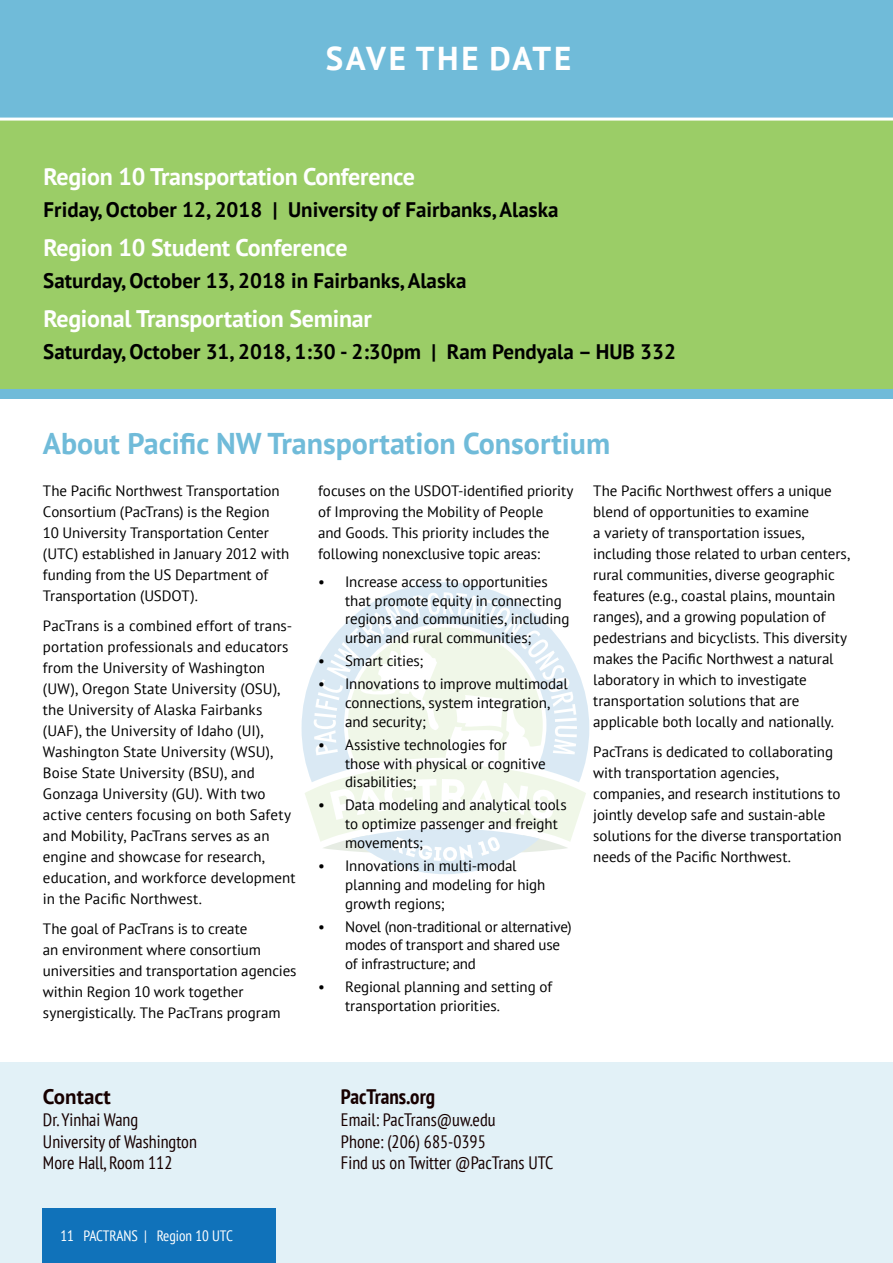
<style>
.page{position:relative;width:893px;height:1263px;background:#fff}
.page>*{position:absolute;margin:0;border:0;box-sizing:border-box;transform-origin:0 0}
.t1{font:700 36px "PT Sans";letter-spacing:.08em;color:#fff}
.t2{font:700 33px "PT Sans";letter-spacing:.08em;color:#fff}
.t3{font:700 30px "PT Sans";color:#70bbd9}
.t4{font:700 24px "PT Sans";letter-spacing:-.01em;color:#fff}
.t5{font:700 21px "PT Sans";color:#000}
.t6{font:700 condensed 21px "PT Sans";color:#160000}
.t7{font:700 21px "PT Sans";color:#160000}
.t8{font:condensed 18px/21.6px "PT Sans";color:#160000}
.t9{font:15px/21px "PT Sans";letter-spacing:-.005em;color:#000}
.t10{font:condensed 15px "PT Sans";color:#fff}
</style>
<div class="page">
<div style="left:0;top:1063px;width:893px;height:200px;background:#e2f1f7"></div>
<div style="left:43px;top:1209px;width:233px;height:54px;background:#1072ba"></div>
<div style="left:0;top:0;width:893px;height:119px;background:#70bbd9"></div>
<div style="left:0;top:121px;width:893px;height:268px;background:#9bcd67"></div>
<div style="left:0;top:389px;width:893px;height:9px;background:#70bbd9"></div>
<hr style="left:0;top:118px;width:893px;height:3px;background:#fff">
<svg style="left:302px;top:582px;width:287px;height:176px"></svg>
<svg style="left:305px;top:595px;width:281px;height:279px"></svg>
<h2 class="t2" style="left:326px;top:37px;width:247px">SAVE THE DATE</h2>
<h1 class="t1" style="left:372px;top:36px;width:154px">SECTION</h1>
<h3 class="t4" style="left:43px;top:161px;width:373px">Region 10 Transportation Conference</h3>
<h3 class="t5" style="left:44px;top:196px;width:516px">Friday, October 12, 2018 | University of Fairbanks, Alaska</h3>
<h3 class="t4" style="left:43px;top:232px;width:306px">Region 10 Student Conference</h3>
<h3 class="t5" style="left:43px;top:267px;width:425px">Saturday, October 13, 2018 in Fairbanks, Alaska</h3>
<h3 class="t4" style="left:43px;top:303px;width:330px">Regional Transportation Seminar</h3>
<h3 class="t5" style="left:43px;top:338px;width:634px">Saturday, October 31, 2018, 1:30 - 2:30pm | Ram Pendyala – HUB 332</h3>
<h3 class="t3" style="left:43px;top:424px;width:569px">About Pacific NW Transportation Consortium</h3>
<p class="t9" style="left:43px;top:480px;width:248px">The Pacific Northwest Transportation Consortium (PacTrans) is the Region<br>10 University Transportation Center (UTC) established in January 2012 with funding from the US Department of Transportation (USDOT).</p>
<p class="t9" style="left:43px;top:615px;width:254px">PacTrans is a combined effort of trans&shy;portation professionals and educators from the University of Washington (UW), Oregon State University (OSU), the University of Alaska Fairbanks (UAF), the University of Idaho (UI), Washington State University (WSU), Boise State University (BSU), and Gonzaga University (GU). With two active centers focusing on both Safety and Mobility, PacTrans serves as an engine and showcase for research, education, and workforce development in the Pacific Northwest.</p>
<p class="t9" style="left:43px;top:918px;width:255px">The goal of PacTrans is to create<br>an environment where consortium universities and transportation agencies within Region 10 work together synergistically. The PacTrans program</p>
<p class="t9" style="left:318px;top:480px;width:257px">focuses on the USDOT-identified priority of Improving the Mobility of People<br>and Goods. This priority includes the following nonexclusive topic areas:</p>
<p class="t9" style="left:345px;top:572px;width:226px;line-height:18.8px;text-indent:-27px">• Increase access to opportunities that promote equity in connecting regions and communities, including urban and rural communities;</p>
<p class="t9" style="left:318px;top:650px;width:107px">• Smart cities;</p>
<p class="t9" style="left:345px;top:674px;width:224px;line-height:18.8px;text-indent:-27px">• Innovations to improve multimodal connections, system integration, and security;</p>
<p class="t9" style="left:345px;top:735px;width:202px;line-height:18.8px;text-indent:-27px">• Assistive technologies for those with physical or cognitive disabilities;</p>
<p class="t9" style="left:345px;top:795px;width:223px;line-height:18.8px;text-indent:-27px">• Data modeling and analytical tools to optimize passenger and freight movements;</p>
<p class="t9" style="left:345px;top:856px;width:202px;line-height:18.8px;text-indent:-27px">• Innovations in multi-modal planning and modeling for high growth regions;</p>
<p class="t9" style="left:345px;top:917px;width:228px;line-height:18.8px;text-indent:-27px">• Novel (non-traditional or alternative) modes of transport and shared use of infrastructure; and</p>
<p class="t9" style="left:345px;top:977px;width:209px;line-height:18.8px;text-indent:-27px">• Regional planning and setting of transportation priorities.</p>
<p class="t9" style="left:593px;top:480px;width:258px">The Pacific Northwest offers a unique blend of opportunities to examine<br>a variety of transportation issues, including those related to urban centers, rural communities, diverse geographic features (e.g., coastal plains, mountain ranges), and a growing population of pedestrians and bicyclists. This diversity makes the Pacific Northwest a natural laboratory in which to investigate transportation solutions that are applicable both locally and nationally.</p>
<p class="t9" style="left:593px;top:741px;width:250px">PacTrans is dedicated to collaborating with transportation agencies, companies, and research institutions to jointly develop safe and sustain-able solutions for the diverse transportation needs of the Pacific Northwest.</p>
<h3 class="t7" style="left:43px;top:1083px;width:69px">Contact</h3>
<p class="t8" style="left:43px;top:1108px;width:155px">Dr. Yinhai Wang<br>University of Washington<br>More Hall, Room 112</p>
<p class="t10" style="left:61px;top:1226px;width:174px">11 PACTRANS | Region 10 UTC</p>
<h3 class="t6" style="left:341px;top:1083px;width:96px">PacTrans.org</h3>
<p class="t8" style="left:341px;top:1108px;width:214px">Email: PacTrans@uw.edu<br>Phone: (206) 685-0395<br>Find us on Twitter @PacTrans UTC</p>
</div>
